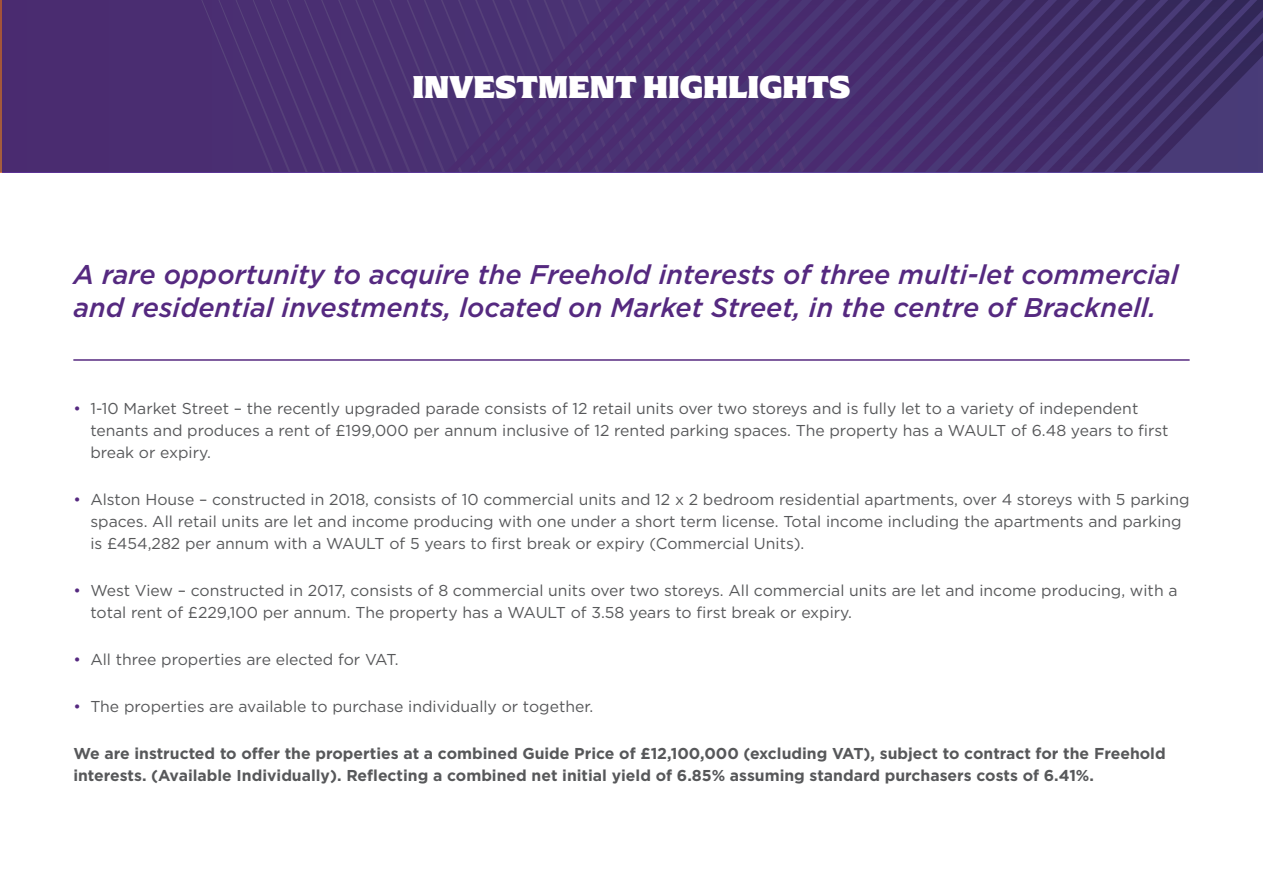
<style>
.page{position:relative;width:1263px;height:893px;background:#fff}
.page>*{position:absolute;margin:0;border:0;box-sizing:border-box;transform-origin:0 0}
.t1{font:900 33px "Arpona";color:#fff}
.t2{font:italic 500 27px/33px "Gotham";color:#552980}
.t3{font:15.75px/21.8px "Gotham";color:#57585a}
.t4{font:700 15.75px/21.8px "Gotham";color:#57585a}
.s1{color:#552980}
</style>
<div class="page">
<svg style="left:0;top:0;width:1263px;height:172px;background:#48306f"></svg>
<hr style="left:73px;top:359px;width:1116px;height:2px;background:#552980">
<h1 class="t1" style="left:412px;top:66px;width:440px">INVESTMENT HIGHLIGHTS</h1>
<h2 class="t2" style="left:73px;top:257px;width:1107px">A rare opportunity to acquire the Freehold interests of three multi-let commercial and residential investments, located on Market Street, in the centre of Bracknell.</h2>
<p class="t3" style="left:90px;top:398px;width:1080px;text-indent:-17px"><span class="s1">•</span> 1-10 Market Street – the recently upgraded parade consists of 12 retail units over two storeys and is fully let to a variety of independent tenants and produces a rent of £199,000 per annum inclusive of 12 rented parking spaces. The property has a WAULT of 6.48 years to first break or expiry.</p>
<p class="t3" style="left:90px;top:488px;width:1101px;text-indent:-17px"><span class="s1">•</span> Alston House – constructed in 2018, consists of 10 commercial units and 12 x 2 bedroom residential apartments, over 4 storeys with 5 parking spaces. All retail units are let and income producing with one under a short term license. Total income including the apartments and parking is £454,282 per annum with a WAULT of 5 years to first break or expiry (Commercial Units).</p>
<p class="t3" style="left:90px;top:579px;width:1089px;text-indent:-17px"><span class="s1">•</span> West View – constructed in 2017, consists of 8 commercial units over two storeys. All commercial units are let and income producing, with a total rent of £229,100 per annum. The property has a WAULT of 3.58 years to first break or expiry.</p>
<p class="t3" style="left:73px;top:648px;width:327px"><span class="s1">•</span> All three properties are elected for VAT.</p>
<p class="t3" style="left:73px;top:695px;width:521px"><span class="s1">•</span> The properties are available to purchase individually or together.</p>
<p class="t4" style="left:73px;top:743px;width:1094px">We are instructed to offer the properties at a combined Guide Price of £12,100,000 (excluding VAT), subject to contract for the Freehold interests. (Available Individually). Reflecting a combined net initial yield of 6.85% assuming standard purchasers costs of 6.41%.</p>
</div>
